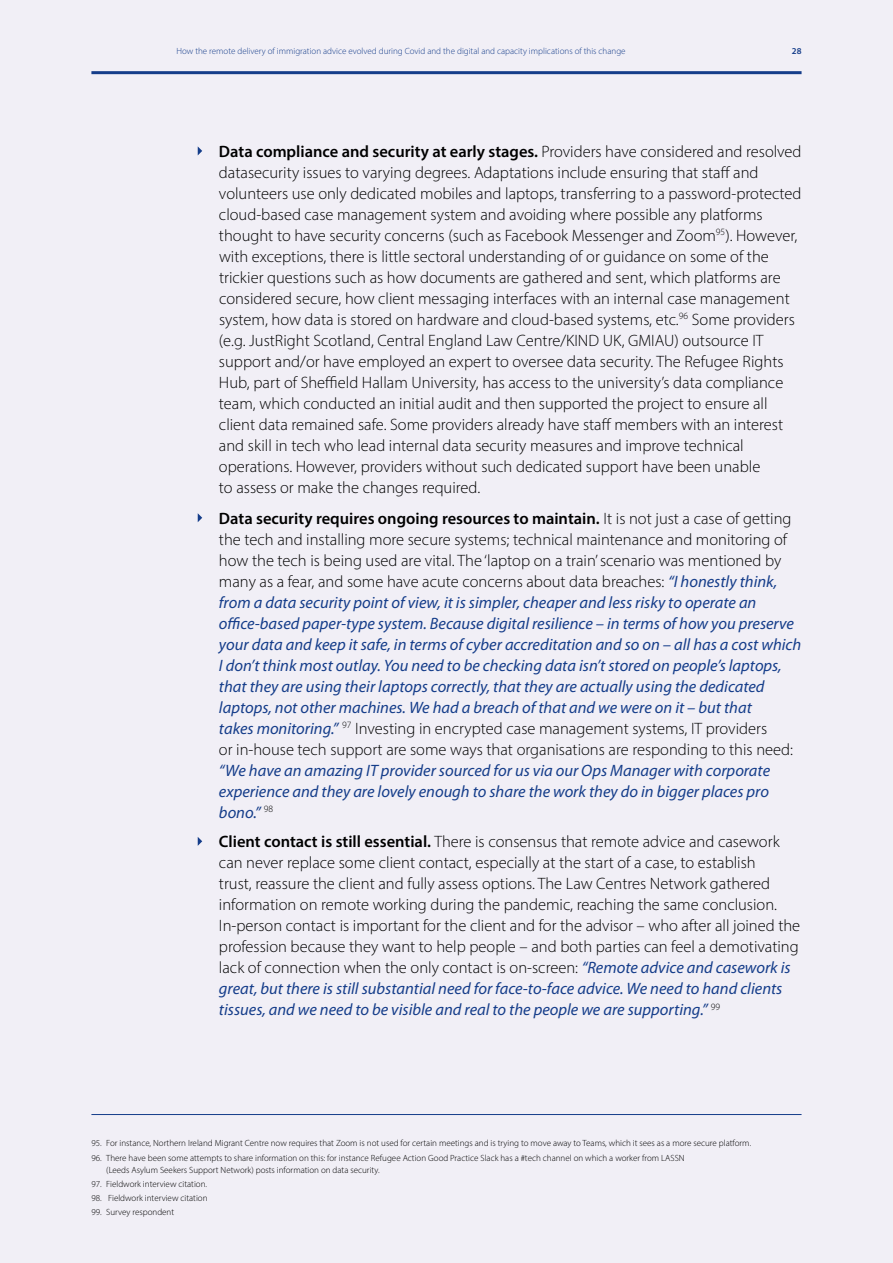
<style>
.page{position:relative;width:893px;height:1263px;background:#f1eff6}
.page>*{position:absolute;margin:0;border:0;box-sizing:border-box;transform-origin:0 0}
.t1{font:300 16.5px/21px "Myriad Pro";color:#000}
.t2{font:italic 16.5px/21px "Myriad Pro";color:#153d8a}
.t3{font:300 9px/12px "Myriad Pro";color:#000}
.t4{font:300 9px "Myriad Pro";color:#153d8a}
.t5{font:600 9px "Myriad Pro";color:#153d8a}
.s1{font-weight:600}
.s2{font-weight:600;font-style:normal;color:#000}
.s3{font-weight:300;font-style:normal;color:#000}
.s4{font-weight:400;font-style:italic;color:#153d8a}
</style>
<div class="page">
<svg style="left:198px;top:146px;width:4px;height:9px"></svg>
<svg style="left:198px;top:513px;width:4px;height:9px"></svg>
<svg style="left:198px;top:837px;width:4px;height:9px"></svg>
<hr style="left:91px;top:1114px;width:710px;height:1px;background:#153d8a">
<hr style="left:91px;top:71px;width:710px;height:3px;background:#153d8a">
<p class="t4" style="left:176px;top:45px;width:451px">How the remote delivery of immigration advice evolved during Covid and the digital and capacity implications of this change</p>
<p class="t5" style="left:792px;top:45px;width:11px">28</p>
<p class="t1" style="left:219px;top:141px;width:584px"><span class="s1">Data compliance and security at early stages.</span> Providers have considered and resolved datasecurity issues to varying degrees. Adaptations include ensuring that staff and volunteers use only dedicated mobiles and laptops, transferring to a password-protected cloud-based case management system and avoiding where possible any platforms thought to have security concerns (such as Facebook Messenger and Zoom<sup>95</sup>). However, with exceptions, there is little sectoral understanding of or guidance on some of the trickier questions such as how documents are gathered and sent, which platforms are considered secure, how client messaging interfaces with an internal case management system, how data is stored on hardware and cloud-based systems, etc.<sup>96</sup> Some providers (e.g. JustRight Scotland, Central England Law Centre/KIND UK, GMIAU) outsource IT support and/or have employed an expert to oversee data security. The Refugee Rights Hub, part of Sheffield Hallam University, has access to the university’s data compliance team, which conducted an initial audit and then supported the project to ensure all client data remained safe. Some providers already have staff members with an interest and skill in tech who lead internal data security measures and improve technical operations. However, providers without such dedicated support have been unable<br>to assess or make the changes required.</p>
<p class="t2" style="left:219px;top:507px;width:584px"><span class="s2">Data security requires ongoing resources to maintain.</span> <span class="s3">It is not just a case of getting the tech and installing more secure systems; technical maintenance and monitoring of how the tech is being used are vital. The ‘laptop on a train’ scenario was mentioned by many as a fear, and some have acute concerns about data breaches:</span> “I honestly think, from a data security point of view, it is simpler, cheaper and less risky to operate an office-based paper-type system. Because digital resilience – in terms of how you preserve your data and keep it safe, in terms of cyber accreditation and so on – all has a cost which I don’t think most outlay. You need to be checking data isn’t stored on people’s laptops, that they are using their laptops correctly, that they are actually using the dedicated laptops, not other machines. We had a breach of that and we were on it – but that<br>takes monitoring.” <sup>97</sup> <span class="s3">Investing in encrypted case management systems, IT providers<br>or in-house tech support are some ways that organisations are responding to this need:</span></p>
<p class="t2" style="left:219px;top:759px;width:553px;text-align:justify">“We have an amazing IT provider sourced for us via our Ops Manager with corporate experience and they are lovely enough to share the work they do in bigger places pro bono.” <sup>98</sup></p>
<p class="t1" style="left:219px;top:831px;width:583px"><span class="s1">Client contact is still essential.</span> There is consensus that remote advice and casework can never replace some client contact, especially at the start of a case, to establish<br>trust, reassure the client and fully assess options. The Law Centres Network gathered information on remote working during the pandemic, reaching the same conclusion.<br>In-person contact is important for the client and for the advisor – who after all joined the profession because they want to help people – and both parties can feel a demotivating lack of connection when the only contact is on-screen: <span class="s4">“Remote advice and casework is great, but there is still substantial need for face-to-face advice. We need to hand clients tissues, and we need to be visible and real to the people we are supporting.”</span> <sup>99</sup></p>
<p class="t3" style="left:91px;top:1137px;width:661px">95. For instance, Northern Ireland Migrant Centre now requires that Zoom is not used for certain meetings and is trying to move away to Teams, which it sees as a more secure platform.</p>
<p class="t3" style="left:106px;top:1151px;width:580px;text-indent:-15px">96. There have been some attempts to share information on this: for instance Refugee Action Good Practice Slack has a #tech channel on which a worker from LASSN (Leeds Asylum Seekers Support Network) posts information on data security.</p>
<p class="t3" style="left:91px;top:1177px;width:117px">97. Fieldwork interview citation.</p>
<p class="t3" style="left:91px;top:1192px;width:118px">98. Fieldwork interview citation</p>
<p class="t3" style="left:91px;top:1206px;width:84px">99. Survey respondent</p>
</div>
